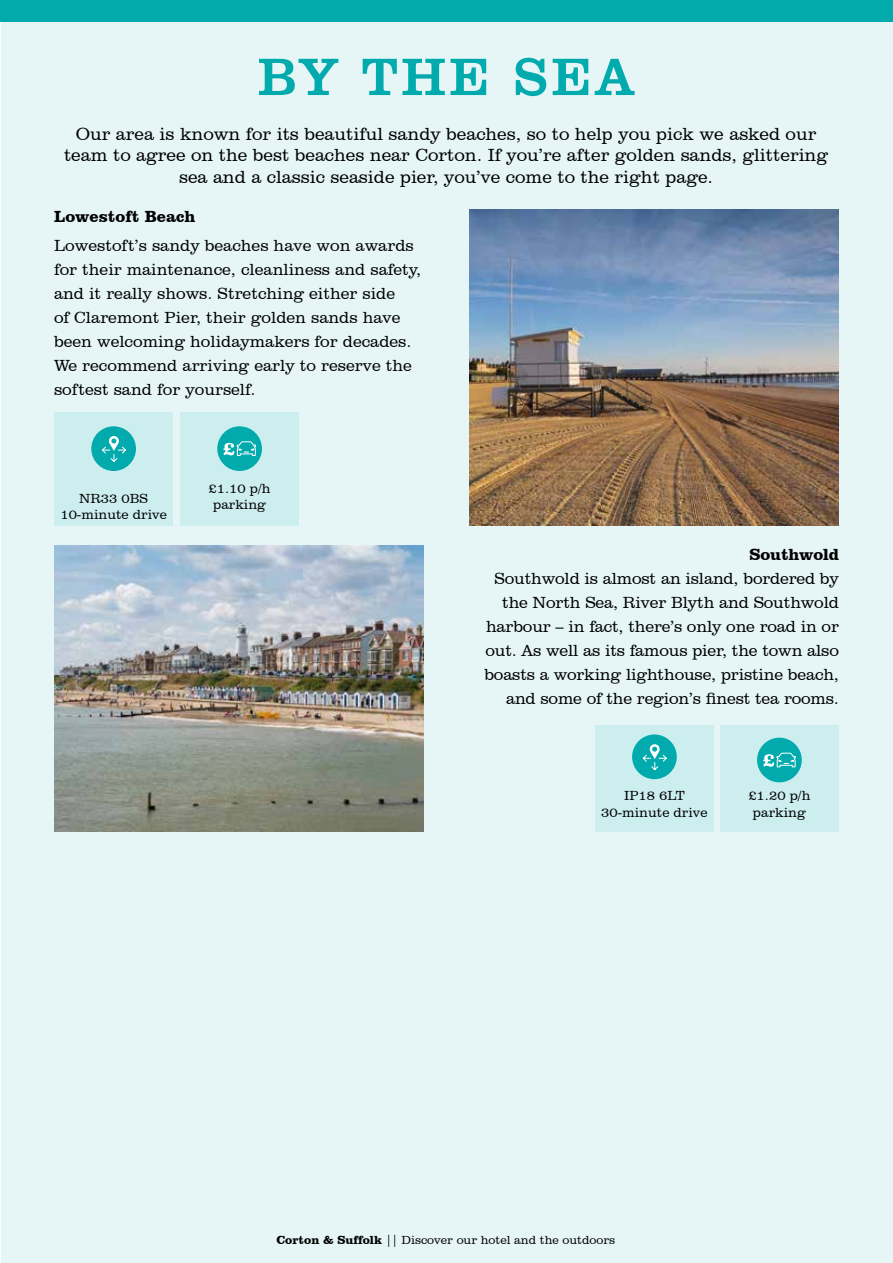
<style>
.page{position:relative;width:893px;height:1263px;background:#fff}
.page>*{position:absolute;margin:0;border:0;box-sizing:border-box;transform-origin:0 0}
.t1{font:54px "Clarendon BT";letter-spacing:.06em;color:#00aaad}
.t2{font:300 18px/21.6px "Clarendon BT";color:#000;text-align:center}
.t3{font:300 16.5px/24px "Clarendon BT";color:#000}
.t4{font:700 16.5px "Clarendon BT";color:#000}
.t5{font:300 13.5px/16.2px "Clarendon BT";color:#000;text-align:center}
.t6{font:300 12px "Clarendon BT";color:#000}
.s1{font-weight:700}
</style>
<div class="page">
<div style="left:1px;top:0;width:892px;height:1263px;background:#e6f6f6"></div>
<div style="left:54px;top:412px;width:119px;height:113px;background:#cceeef"></div>
<div style="left:180px;top:412px;width:119px;height:113px;background:#cceeef"></div>
<div style="left:595px;top:725px;width:119px;height:106px;background:#cceeef"></div>
<div style="left:720px;top:725px;width:119px;height:106px;background:#cceeef"></div>
<img style="left:470px;top:210px;width:369px;height:315px">
<div style="left:91px;top:426px;width:45px;height:45px;background:#00aaad;border-radius:50%"></div>
<svg style="left:102px;top:436px;width:24px;height:26px"></svg>
<div style="left:217px;top:426px;width:45px;height:45px;background:#00aaad;border-radius:50%"></div>
<svg style="left:223px;top:442px;width:34px;height:14px"></svg>
<div style="left:632px;top:734px;width:45px;height:45px;background:#00aaad;border-radius:50%"></div>
<svg style="left:642px;top:744px;width:25px;height:27px"></svg>
<div style="left:757px;top:738px;width:45px;height:44px;background:#00aaad;border-radius:50%"></div>
<svg style="left:763px;top:753px;width:33px;height:15px"></svg>
<img style="left:54px;top:546px;width:369px;height:285px">
<div style="left:1px;top:0;width:892px;height:21px;background:#00aaad"></div>
<h1 class="t1" style="left:258px;top:43px;width:378px">BY THE SEA</h1>
<p class="t2" style="left:64px;top:122px;width:766px">Our area is known for its beautiful sandy beaches, so to help you pick we asked our team to agree on the best beaches near Corton. If you’re after golden sands, glittering sea and a classic seaside pier, you’ve come to the right page.</p>
<p class="t4" style="left:54px;top:206px;width:143px">Lowestoft Beach</p>
<p class="t3" style="left:54px;top:233px;width:369px">Lowestoft’s sandy beaches have won awards for their maintenance, cleanliness and safety, and it really shows. Stretching either side<br>of Claremont Pier, their golden sands have been welcoming holidaymakers for decades.<br>We recommend arriving early to reserve the softest sand for yourself.</p>
<p class="t5" style="left:60px;top:490px;width:108px">NR33 0BS<br>10-minute drive</p>
<p class="t5" style="left:209px;top:480px;width:64px">£1.10 p/h parking</p>
<p class="t4" style="left:750px;top:544px;width:91px">Southwold</p>
<p class="t3" style="left:484px;top:566px;width:356px;text-align:right">Southwold is almost an island, bordered by the North Sea, River Blyth and Southwold harbour – in fact, there’s only one road in or out. As well as its famous pier, the town also boasts a working lighthouse, pristine beach, and some of the region’s finest tea rooms.</p>
<p class="t5" style="left:601px;top:787px;width:108px">IP18 6LT<br>30-minute drive</p>
<p class="t5" style="left:748px;top:787px;width:64px">£1.20 p/h parking</p>
<p class="t6" style="left:276px;top:1232px;width:340px"><span class="s1">Corton &amp; Suffolk</span> || Discover our hotel and the outdoors</p>
</div>
